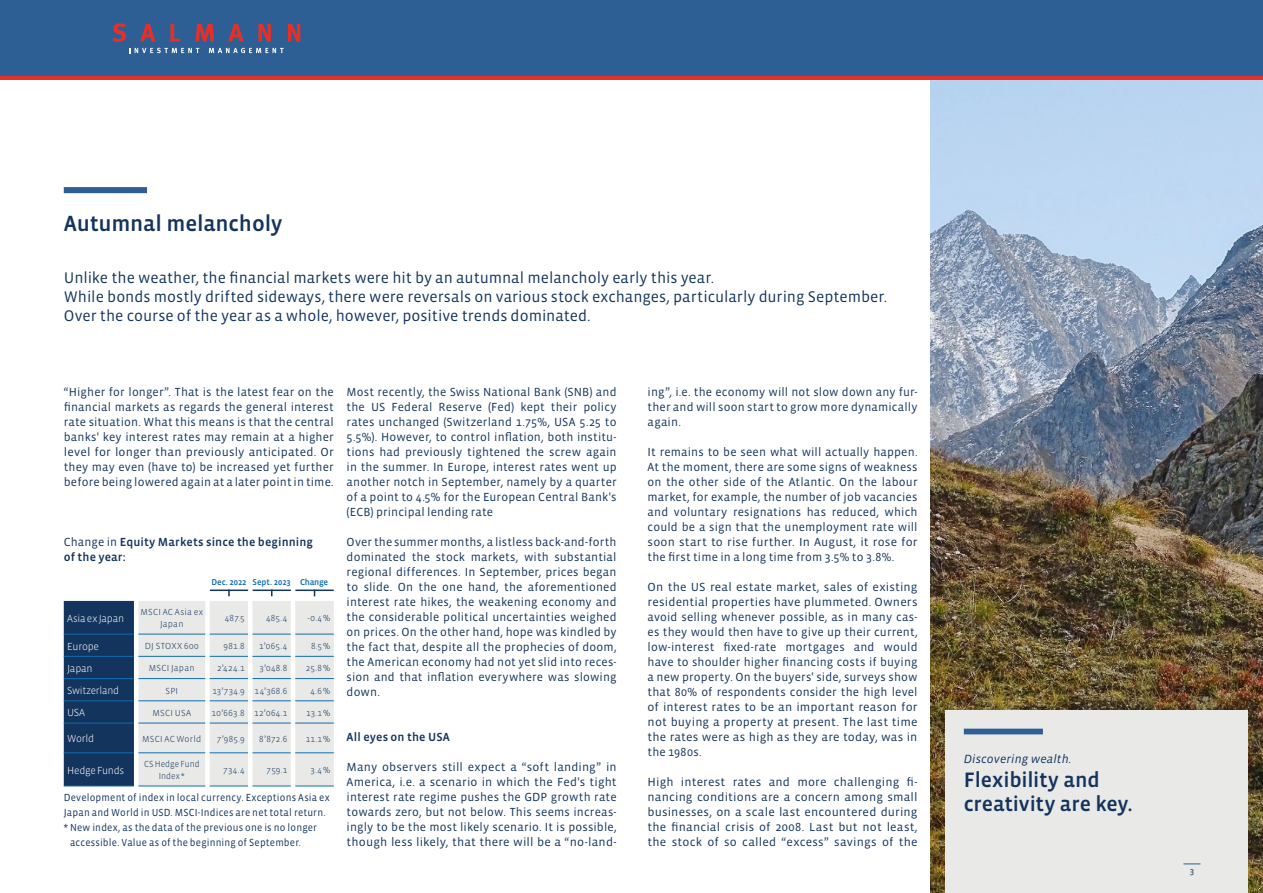
<style>
.page{position:relative;width:1263px;height:893px;background:#fff}
.page>*{position:absolute;margin:0;border:0;box-sizing:border-box;transform-origin:0 0}
.t1{font:500 22.5px "Vista Sans OT";letter-spacing:-.01em;color:#13345c}
.t2{font:500 21.3px/24.2px "Vista Sans OT";letter-spacing:-.005em;color:#13345c}
.t3{font:15.75px/18.9px "Vista Sans OT";color:#13345c}
.t4{font:italic 12.15px "Vista Sans OT";letter-spacing:.01em;color:#13345c}
.t5{font:12px/15px "Vista Sans OT";letter-spacing:.015em;color:#13345c;text-align:justify}
.t6{font:500 12px/15px "Vista Sans OT";letter-spacing:.01em;color:#13345c}
.t7{font:10.5px "Vista Sans OT";letter-spacing:.02em;color:#13345c;scale:.95 1}
.t8{font:300 10.5px "Vista Sans OT";letter-spacing:-.025em;color:#fff}
.t9{font:300 9px/12px "Vista Sans OT";letter-spacing:.025em;color:#13345c;text-align:center}
.t10{font:300 9px/12px "Vista Sans OT";letter-spacing:.005em;color:#13345c;text-align:center;scale:.95 1}
.t11{font:300 9px "Vista Sans OT";letter-spacing:.045em;color:#13345c}
.t12{font:9px "Vista Sans OT";color:#13345c}
.t13{font:500 8.7px "Vista Sans OT";color:#116db2}
.s1{font-weight:400}
</style>
<div class="page">
<div style="left:0;top:0;width:1263px;height:78px;background:#2e5f94"></div>
<svg style="left:113px;top:23px;width:13px;height:19px"></svg>
<svg style="left:140px;top:24px;width:15px;height:18px"></svg>
<svg style="left:170px;top:24px;width:10px;height:18px"></svg>
<svg style="left:195px;top:24px;width:19px;height:18px"></svg>
<svg style="left:228px;top:24px;width:16px;height:18px"></svg>
<svg style="left:258px;top:24px;width:13px;height:18px"></svg>
<svg style="left:288px;top:24px;width:12px;height:18px"></svg>
<svg style="left:129px;top:48px;width:70px;height:5px"></svg>
<svg style="left:209px;top:48px;width:75px;height:5px"></svg>
<hr style="left:0;top:77px;width:1263px;height:3px;background:#e63027">
<img style="left:930px;top:80px;width:333px;height:813px">
<div style="left:64px;top:187px;width:83px;height:6px;background:#2e5f94"></div>
<div style="left:945px;top:711px;width:303px;height:182px;background:#e9e9e8"></div>
<div style="left:964px;top:729px;width:79px;height:5px;background:#2e5f94"></div>
<svg style="left:64px;top:589px;width:270px;height:197px;background:#b4bec8"></svg>
<hr style="left:64px;top:634px;width:70px;height:1px;background:#116db2">
<hr style="left:138px;top:634px;width:67px;height:1px;background:#116db2">
<hr style="left:210px;top:634px;width:38px;height:1px;background:#116db2">
<hr style="left:252px;top:634px;width:39px;height:1px;background:#116db2">
<hr style="left:295px;top:634px;width:39px;height:1px;background:#116db2">
<hr style="left:64px;top:656px;width:70px;height:1px;background:#116db2">
<hr style="left:138px;top:656px;width:67px;height:1px;background:#116db2">
<hr style="left:210px;top:656px;width:38px;height:1px;background:#116db2">
<hr style="left:252px;top:656px;width:39px;height:1px;background:#116db2">
<hr style="left:295px;top:656px;width:39px;height:1px;background:#116db2">
<hr style="left:64px;top:678px;width:70px;height:1px;background:#116db2">
<hr style="left:138px;top:678px;width:67px;height:1px;background:#116db2">
<hr style="left:210px;top:678px;width:38px;height:1px;background:#116db2">
<hr style="left:252px;top:678px;width:39px;height:1px;background:#116db2">
<hr style="left:295px;top:678px;width:39px;height:1px;background:#116db2">
<hr style="left:64px;top:701px;width:70px;height:1px;background:#116db2">
<hr style="left:138px;top:701px;width:67px;height:1px;background:#116db2">
<hr style="left:210px;top:701px;width:38px;height:1px;background:#116db2">
<hr style="left:252px;top:701px;width:39px;height:1px;background:#116db2">
<hr style="left:295px;top:701px;width:39px;height:1px;background:#116db2">
<hr style="left:64px;top:723px;width:70px;height:1px;background:#116db2">
<hr style="left:138px;top:723px;width:67px;height:1px;background:#116db2">
<hr style="left:210px;top:723px;width:38px;height:1px;background:#116db2">
<hr style="left:252px;top:723px;width:39px;height:1px;background:#116db2">
<hr style="left:295px;top:723px;width:39px;height:1px;background:#116db2">
<hr style="left:64px;top:753px;width:70px;height:1px;background:#116db2">
<hr style="left:138px;top:753px;width:67px;height:1px;background:#116db2">
<hr style="left:210px;top:753px;width:38px;height:1px;background:#116db2">
<hr style="left:252px;top:753px;width:39px;height:1px;background:#116db2">
<hr style="left:295px;top:753px;width:39px;height:1px;background:#116db2">
<hr style="left:64px;top:786px;width:70px;height:1px;background:#116db2">
<hr style="left:138px;top:786px;width:67px;height:1px;background:#116db2">
<hr style="left:210px;top:786px;width:38px;height:1px;background:#116db2">
<hr style="left:252px;top:786px;width:39px;height:1px;background:#116db2">
<hr style="left:295px;top:786px;width:39px;height:1px;background:#116db2">
<svg style="left:1183px;top:863px;width:17px;height:1px"></svg>
<h1 class="t1" style="left:64px;top:212px;width:220px">Autumnal melancholy</h1>
<p class="t3" style="left:64px;top:269px;width:825px">Unlike the weather, the financial markets were hit by an autumnal melancholy early this year.<br>While bonds mostly drifted sideways, there were reversals on various stock exchanges, particularly during September.<br>Over the course of the year as a whole, however, positive trends dominated.</p>
<p class="t5" style="left:64px;top:385px;width:271px">“Higher for longer”. That is the latest fear on the financial markets as regards the general interest rate situation. What this means is that the central banks' key interest rates may remain at a higher level for longer than previously anticipated. Or they may even (have to) be increased yet further before being lowered again at a later point in time.</p>
<p class="t5" style="left:347px;top:385px;width:271px">Most recently, the Swiss National Bank (SNB) and the US Federal Reserve (Fed) kept their policy rates unchanged (Switzerland 1.75%, USA 5.25 to 5.5%). However, to control inflation, both institu&shy;tions had previously tightened the screw again in the summer. In Europe, interest rates went up another notch in September, namely by a quarter of a point to 4.5% for the European Central Bank's (ECB) principal lending rate</p>
<p class="t5" style="left:347px;top:535px;width:271px">Over the summer months, a listless back-and-forth dominated the stock markets, with substantial regional differences. In September, prices began to slide. On the one hand, the aforementioned interest rate hikes, the weakening economy and the considerable political uncertainties weighed on prices. On the other hand, hope was kindled by the fact that, despite all the prophecies of doom, the American economy had not yet slid into reces&shy;sion and that inflation everywhere was slowing down.</p>
<p class="t6" style="left:347px;top:730px;width:105px">All eyes on the USA</p>
<p class="t5" style="left:347px;top:760px;width:271px">Many observers still expect a “soft landing” in America, i.e. a scenario in which the Fed's tight interest rate regime pushes the GDP growth rate towards zero, but not below. This seems increas&shy;ingly to be the most likely scenario. It is possible, though less likely, that there will be a “no-land-</p>
<p class="t6" style="left:64px;top:535px;width:251px"><span class="s1">Change in</span> Equity Markets since the beginning of the year:</p>
<p class="t13" style="left:211px;top:578px;width:118px">Dec. 2022 Sept. 2023 Change</p>
<p class="t8" style="left:67px;top:613px;width:59px">Asia ex Japan</p>
<p class="t9" style="left:140px;top:606px;width:64px">MSCI AC Asia ex<br>Japan</p>
<p class="t9" style="left:225px;top:612px;width:21px">487.5</p>
<p class="t9" style="left:266px;top:612px;width:23px">485.4</p>
<p class="t9" style="left:308px;top:612px;width:24px">-0.4%</p>
<p class="t8" style="left:67px;top:641px;width:33px">Europe</p>
<p class="t11" style="left:145px;top:641px;width:55px">DJ STOXX 600</p>
<p class="t9" style="left:223px;top:640px;width:23px">981.8</p>
<p class="t9" style="left:259px;top:640px;width:30px">1’065.4</p>
<p class="t9" style="left:311px;top:640px;width:21px">8.5%</p>
<p class="t8" style="left:67px;top:663px;width:27px">Japan</p>
<p class="t9" style="left:149px;top:662px;width:47px">MSCI Japan</p>
<p class="t9" style="left:217px;top:662px;width:29px">2’424.1</p>
<p class="t9" style="left:259px;top:662px;width:29px">3’048.8</p>
<p class="t9" style="left:306px;top:662px;width:26px">25.8%</p>
<p class="t8" style="left:67px;top:685px;width:53px">Switzerland</p>
<p class="t9" style="left:166px;top:685px;width:14px">SPI</p>
<p class="t9" style="left:212px;top:685px;width:76px">13’734.9 14’368.6</p>
<p class="t9" style="left:311px;top:685px;width:21px">4.6%</p>
<p class="t8" style="left:67px;top:707px;width:19px">USA</p>
<p class="t9" style="left:153px;top:707px;width:40px">MSCI USA</p>
<p class="t9" style="left:212px;top:707px;width:77px">10’663.8 12’064.1</p>
<p class="t9" style="left:306px;top:707px;width:26px">13.1%</p>
<p class="t8" style="left:67px;top:733px;width:29px">World</p>
<p class="t9" style="left:142px;top:733px;width:61px">MSCI AC World</p>
<p class="t9" style="left:217px;top:733px;width:29px">7’985.9</p>
<p class="t9" style="left:259px;top:733px;width:30px">8’872.6</p>
<p class="t9" style="left:306px;top:733px;width:26px">11.1%</p>
<p class="t8" style="left:67px;top:765px;width:59px">Hedge Funds</p>
<p class="t10" style="left:144px;top:758px;width:60px">CS Hedge Fund<br>Index *</p>
<p class="t9" style="left:223px;top:764px;width:23px">734.4</p>
<p class="t9" style="left:267px;top:764px;width:22px">759.1</p>
<p class="t9" style="left:310px;top:764px;width:21px">3.4%</p>
<p class="t7" style="left:64px;top:792px;width:281px">Development of index in local currency. Exceptions Asia ex</p>
<p class="t7" style="left:64px;top:807px;width:277px">Japan and World in USD. MSCI-Indices are net total return.</p>
<p class="t7" style="left:64px;top:822px;width:268px">* New index, as the data of the previous one is no longer</p>
<p class="t7" style="left:70px;top:837px;width:245px">accessible. Value as of the beginning of September.</p>
<p class="t5" style="left:648px;top:385px;width:271px">ing”, i.e. the economy will not slow down any fur&shy;ther and will soon start to grow more dynamically again.</p>
<p class="t5" style="left:648px;top:445px;width:271px">It remains to be seen what will actually happen.<br>At the moment, there are some signs of weakness on the other side of the Atlantic. On the labour market, for example, the number of job vacancies and voluntary resignations has reduced, which could be a sign that the unemployment rate will soon start to rise further. In August, it rose for the first time in a long time from 3.5% to 3.8%.</p>
<p class="t5" style="left:648px;top:580px;width:271px">On the US real estate market, sales of existing residential properties have plummeted. Owners avoid selling whenever possible, as in many cas&shy;es they would then have to give up their current, low-interest fixed-rate mortgages and would have to shoulder higher financing costs if buying a new property. On the buyers' side, surveys show that 80% of respondents consider the high level of interest rates to be an important reason for not buying a property at present. The last time the rates were as high as they are today, was in the 1980s.</p>
<p class="t5" style="left:648px;top:775px;width:271px">High interest rates and more challenging fi&shy;nancing conditions are a concern among small businesses, on a scale last encountered during the financial crisis of 2008. Last but not least, the stock of so called “excess” savings of the</p>
<p class="t4" style="left:964px;top:752px;width:109px">Discovering wealth.</p>
<h2 class="t2" style="left:964px;top:768px;width:171px">Flexibility and creativity are key.</h2>
<p class="t12" style="left:1190px;top:867px;width:6px">3</p>
</div>
